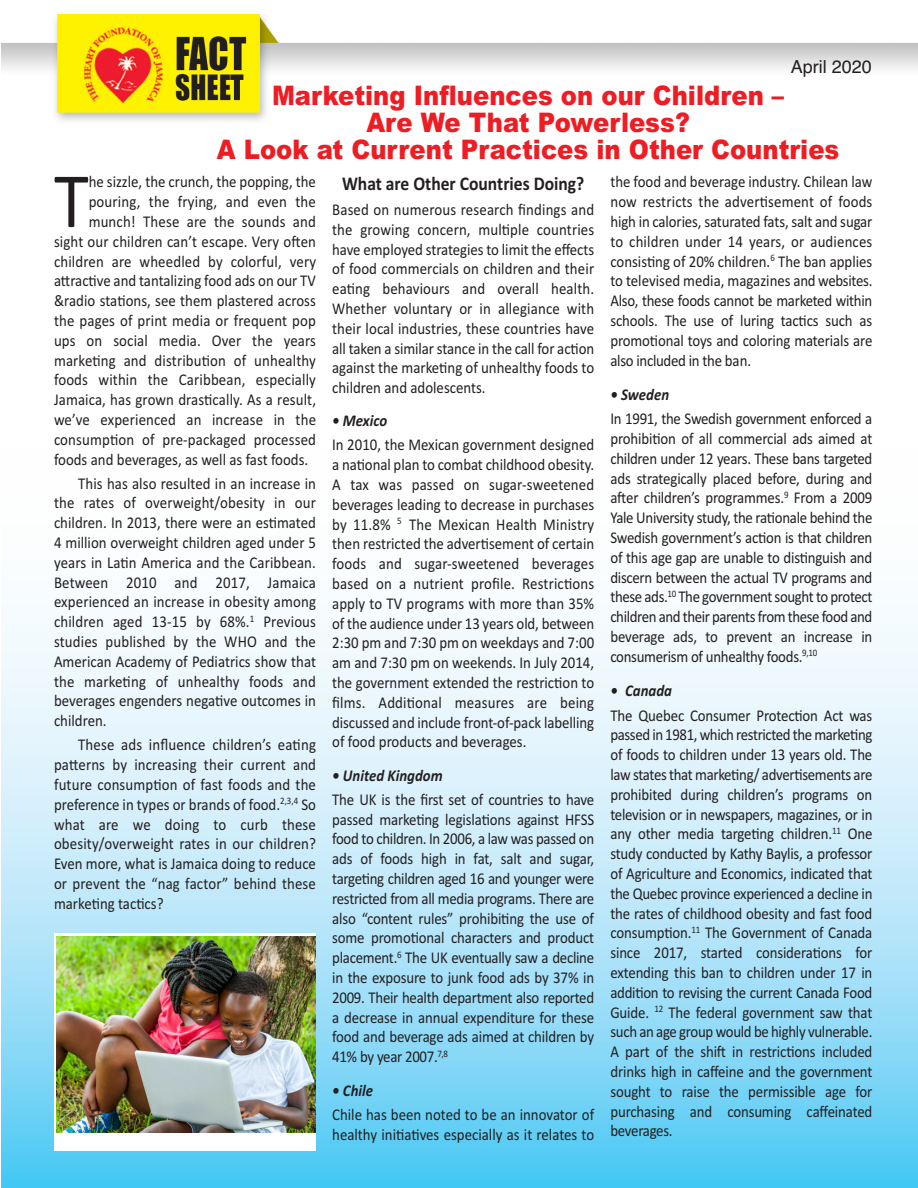
<style>
.page{position:relative;width:918px;height:1188px;background:#fff}
.page>*{position:absolute;margin:0;border:0;box-sizing:border-box;transform-origin:0 0}
.t1{font:79.2px "Calibri";color:#231f20;scale:.9 1}
.t2{font:900 27px "Arial";color:#ee1d23;scale:.9 1}
.t3{font:700 19.5px "Calibri";color:#231f20;scale:.9 1}
.t4{font:18px "Helvetica";color:#231f20}
.t5{font:16.5px/19.8px "Calibri";color:#231f20;text-align:justify;scale:.9 1}
.t6{font:italic 700 16.5px "Calibri";color:#231f20;scale:.9 1}
</style>
<div class="page">
<svg style="left:2px;top:623px;width:916px;height:565px;background:#b7e6f9"></svg>
<img style="left:1px;top:14px;width:917px;height:107px">
<div style="left:54px;top:934px;width:261px;height:217px;background:#fff"></div>
<img style="left:56px;top:937px;width:259px;height:195px">
<p class="t4" style="left:791px;top:60px;width:83px">April 2020</p>
<p class="t2" style="left:272px;top:85px;width:570px">Marketing Influences on our Children –</p>
<p class="t2" style="left:366px;top:112px;width:361px">Are We That Powerless?</p>
<p class="t2" style="left:217px;top:139px;width:693px">A Look at Current Practices in Other Countries</p>
<p class="t1" style="left:54px;top:173px;width:40px">T</p>
<p class="t5" style="left:89px;top:173px;width:254px">he sizzle, the crunch, the popping, the</p>
<p class="t5" style="left:89px;top:193px;width:254px">pouring, the frying, and even the</p>
<p class="t5" style="left:89px;top:213px;width:254px">munch! These are the sounds and</p>
<p class="t5" style="left:54px;top:233px;width:293px">sight our children can’t escape. Very often</p>
<p class="t5" style="left:54px;top:252px;width:293px">children are wheedled by colorful, very</p>
<p class="t5" style="left:54px;top:272px;width:293px">attractive and tantalizing food ads on our TV</p>
<p class="t5" style="left:54px;top:292px;width:293px">&amp;radio stations, see them plastered across</p>
<p class="t5" style="left:54px;top:312px;width:293px">the pages of print media or frequent pop</p>
<p class="t5" style="left:54px;top:332px;width:293px">ups on social media. Over the years</p>
<p class="t5" style="left:54px;top:351px;width:293px">marketing and distribution of unhealthy</p>
<p class="t5" style="left:54px;top:371px;width:293px">foods within the Caribbean, especially</p>
<p class="t5" style="left:54px;top:391px;width:293px">Jamaica, has grown drastically. As a result,</p>
<p class="t5" style="left:54px;top:411px;width:293px">we’ve experienced an increase in the</p>
<p class="t5" style="left:54px;top:431px;width:293px">consumption of pre‐packaged processed</p>
<p class="t5" style="left:54px;top:450px;width:284px">foods and beverages, as well as fast foods.</p>
<p class="t5" style="left:54px;top:475px;width:293px;text-indent:24px">This has also resulted in an increase in the rates of overweight/obesity in our children. In 2013, there were an estimated 4 million overweight children aged under 5 years in Latin America and the Caribbean.<br>Between 2010 and 2017, Jamaica experienced an increase in obesity among children aged 13‐15 by 68%.<sup>1</sup> Previous studies published by the WHO and the American Academy of Pediatrics show that the marketing of unhealthy foods and beverages engenders negative outcomes in children.</p>
<p class="t5" style="left:54px;top:736px;width:293px;text-indent:24px">These ads influence children’s eating patterns by increasing their current and future consumption of fast foods and the preference in types or brands of food.<sup>2,3,4</sup> So what are we doing to curb these obesity/overweight rates in our children?<br>Even more, what is Jamaica doing to reduce or prevent the “nag factor” behind these marketing tactics?</p>
<p class="t3" style="left:342px;top:171px;width:271px">What are Other Countries Doing?</p>
<p class="t5" style="left:332px;top:201px;width:293px">Based on numerous research findings and the growing concern, multiple countries have employed strategies to limit the effects of food commercials on children and their eating behaviours and overall health.<br>Whether voluntary or in allegiance with their local industries, these countries have all taken a similar stance in the call for action against the marketing of unhealthy foods to children and adolescents.</p>
<p class="t6" style="left:332px;top:415px;width:63px">• Mexico</p>
<p class="t5" style="left:332px;top:436px;width:293px">In 2010, the Mexican government designed a national plan to combat childhood obesity.<br>A tax was passed on sugar‐sweetened beverages leading to decrease in purchases by 11.8% <sup>5</sup> The Mexican Health Ministry then restricted the advertisement of certain foods and sugar‐sweetened beverages based on a nutrient profile. Restrictions apply to TV programs with more than 35% of the audience under 13 years old, between 2:30 pm and 7:30 pm on weekdays and 7:00 am and 7:30 pm on weekends. In July 2014, the government extended the restriction to films. Additional measures are being discussed and include front‐of‐pack labelling of food products and beverages.</p>
<p class="t6" style="left:332px;top:769px;width:124px">• United Kingdom</p>
<p class="t5" style="left:332px;top:791px;width:293px">The UK is the first set of countries to have passed marketing legislations against HFSS food to children. In 2006, a law was passed on ads of foods high in fat, salt and sugar, targeting children aged 16 and younger were restricted from all media programs. There are also “content rules” prohibiting the use of some promotional characters and product placement.<sup>6</sup> The UK eventually saw a decline in the exposure to junk food ads by 37% in 2009. Their health department also reported a decrease in annual expenditure for these food and beverage ads aimed at children by 41% by year 2007.<sup>7,8</sup></p>
<p class="t6" style="left:332px;top:1085px;width:47px">• Chile</p>
<p class="t5" style="left:332px;top:1106px;width:293px">Chile has been noted to be an innovator of healthy initiatives especially as it relates to</p>
<p class="t5" style="left:610px;top:173px;width:293px">the food and beverage industry. Chilean law now restricts the advertisement of foods high in calories, saturated fats, salt and sugar to children under 14 years, or audiences consisting of 20% children.<sup>6</sup> The ban applies to televised media, magazines and websites.<br>Also, these foods cannot be marketed within schools. The use of luring tactics such as promotional toys and coloring materials are also included in the ban.</p>
<p class="t6" style="left:610px;top:389px;width:67px">• Sweden</p>
<p class="t5" style="left:610px;top:410px;width:293px">In 1991, the Swedish government enforced a prohibition of all commercial ads aimed at children under 12 years. These bans targeted ads strategically placed before, during and after children’s programmes.<sup>9</sup> From a 2009<br>Yale University study, the rationale behind the Swedish government’s action is that children of this age gap are unable to distinguish and discern between the actual TV programs and these ads.<sup>10</sup> The government sought to protect children and their parents from these food and beverage ads, to prevent an increase in consumerism of unhealthy foods.<sup>9,10</sup></p>
<p class="t6" style="left:610px;top:685px;width:70px">• Canada</p>
<p class="t5" style="left:610px;top:707px;width:293px">The Quebec Consumer Protection Act was passed in 1981, which restricted the marketing of foods to children under 13 years old. The law states that marketing/ advertisements are prohibited during children’s programs on television or in newspapers, magazines, or in any other media targeting children.<sup>11</sup> One study conducted by Kathy Baylis, a professor of Agriculture and Economics, indicated that the Quebec province experienced a decline in the rates of childhood obesity and fast food consumption.<sup>11</sup> The Government of Canada since 2017, started considerations for extending this ban to children under 17 in addition to revising the current Canada Food Guide. <sup>12</sup> The federal government saw that such an age group would be highly vulnerable.<br>A part of the shift in restrictions included drinks high in caffeine and the government sought to raise the permissible age for purchasing and consuming caffeinated beverages.</p>
</div>
